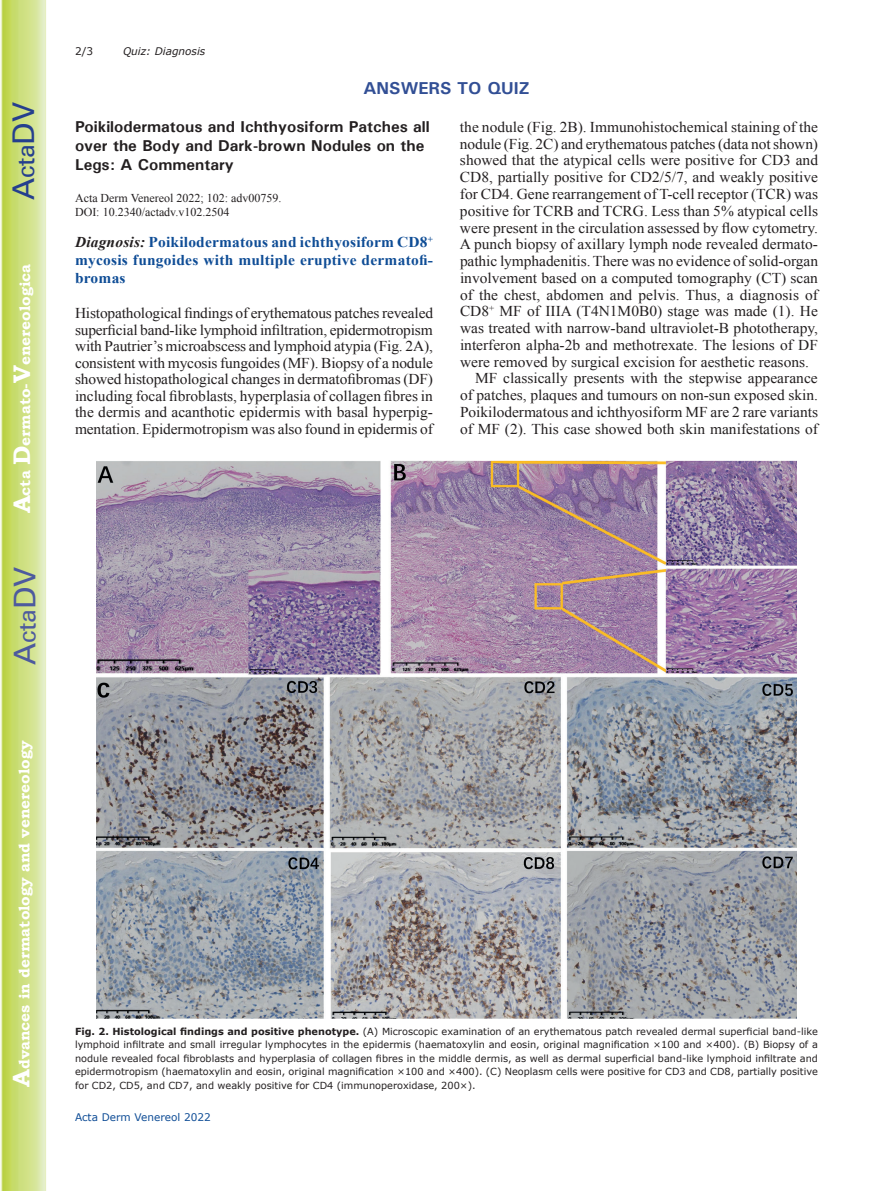
<style>
.page{position:relative;width:893px;height:1191px;background:#fff}
.page>*{position:absolute;margin:0;border:0;box-sizing:border-box;transform-origin:0 0}
.t1{font:30px "Univers";color:#4d5a9e}
.t2{font:30px "Univers";color:#253f8e}
.t3{font:700 17.25px "Univers";color:#324f95}
.t4{font:700 15.75px/18.9px "Univers";color:#231f20}
.t5{font:15px/16.5px "Times New Roman";color:#231f20;text-align:justify}
.t6{font:700 15px/18px "Times New Roman";letter-spacing:.015em;color:#0f4d96;text-align:justify}
.t7{font:700 15px "Bookman Old Style";color:#fff}
.t8{font:12px/14.4px "Times New Roman";color:#231f20}
.t9{font:10.5px "Verdana";color:#0f4d96}
.t10{font:italic 10.5px "Verdana";color:#231f20}
.t11{font:10.5px "Verdana";color:#231f20}
.t12{font:9.75px/13.5px "Verdana";color:#231f20;text-align:justify}
.s1{font-size:24px}
.s2{font-style:italic;color:#231f20}
.s3{font-weight:700}
</style>
<div class="page">
<svg style="left:1px;top:0;width:45px;height:1191px;background:#cfe084"></svg>
<img style="left:97px;top:460px;width:699px;height:559px">
<h1 class="t2" style="left:6px;top:200px;width:100px;rotate:-90deg">A<span class="s1">cta</span>DV</h1>
<p class="t7" style="left:16px;top:513px;width:251px;rotate:-90deg"><span class="s1">A</span>cta <span class="s1">D</span>ermato-<span class="s1">V</span>enereologica</p>
<h1 class="t1" style="left:7px;top:665px;width:100px;rotate:-90deg">A<span class="s1">cta</span>DV</h1>
<p class="t7" style="left:15px;top:1087px;width:347px;rotate:-90deg"><span class="s1">A</span>dvances in dermatology and venereology</p>
<p class="t11" style="left:75px;top:44px;width:20px">2/3</p>
<p class="t10" style="left:123px;top:44px;width:84px">Quiz: Diagnosis</p>
<p class="t3" style="left:363px;top:77px;width:168px">ANSWERS TO QUIZ</p>
<p class="t4" style="left:75px;top:117px;width:356px">Poikilodermatous and Ichthyosiform Patches all over the Body and Dark-brown Nodules on the<br>Legs: A Commentary</p>
<p class="t8" style="left:75px;top:190px;width:208px">Acta Derm Venereol 2022; 102: adv00759.<br>DOI: 10.2340/actadv.v102.2504</p>
<p class="t6" style="left:75px;top:232px;width:359px"><span class="s2">Diagnosis:</span> Poikilodermatous and ichthyosiform CD8<sup>+ </sup>mycosis fungoides with multiple eruptive dermatofi&shy;bromas</p>
<p class="t5" style="left:75px;top:305px;width:360px">Histopathological findings of erythematous patches revealed superficial band-like lymphoid infiltration, epidermotropism with Pautrier’s microabscess and lymphoid atypia (Fig. 2A), consistent with mycosis fungoides (MF). Biopsy of a nodule showed histopathological changes in dermatofibromas (DF) including focal fibroblasts, hyperplasia of collagen fibres in the dermis and acanthotic epidermis with basal hyperpig&shy;mentation. Epidermotropism was also found in epidermis of</p>
<p class="t5" style="left:460px;top:118px;width:359px">the nodule (Fig. 2B). Immunohistochemical staining of the</p>
<p class="t5" style="left:460px;top:135px;width:360px">nodule (Fig. 2C) and erythematous patches (data not shown)</p>
<p class="t5" style="left:460px;top:152px;width:360px">showed that the atypical cells were positive for CD3 and</p>
<p class="t5" style="left:460px;top:169px;width:359px">CD8, partially positive for CD2/5/7, and weakly positive</p>
<p class="t5" style="left:460px;top:185px;width:360px">for CD4. Gene rearrangement of T-cell receptor (TCR) was</p>
<p class="t5" style="left:460px;top:202px;width:360px">positive for TCRB and TCRG. Less than 5% atypical cells</p>
<p class="t5" style="left:460px;top:219px;width:359px">were present in the circulation assessed by flow cytometry.</p>
<p class="t5" style="left:460px;top:236px;width:359px">A punch biopsy of axillary lymph node revealed dermato-</p>
<p class="t5" style="left:460px;top:252px;width:360px">pathic lymphadenitis. There was no evidence of solid-organ</p>
<p class="t5" style="left:460px;top:269px;width:360px">involvement based on a computed tomography (CT) scan</p>
<p class="t5" style="left:460px;top:286px;width:360px">of the chest, abdomen and pelvis. Thus, a diagnosis of</p>
<p class="t5" style="left:460px;top:303px;width:359px">CD8<sup>+</sup> MF of IIIA (T4N1M0B0) stage was made (1). He</p>
<p class="t5" style="left:460px;top:319px;width:359px">was treated with narrow-band ultraviolet-B phototherapy,</p>
<p class="t5" style="left:460px;top:336px;width:359px">interferon alpha-2b and methotrexate. The lesions of DF</p>
<p class="t5" style="left:460px;top:353px;width:350px">were removed by surgical excision for aesthetic reasons.</p>
<p class="t5" style="left:475px;top:370px;width:344px">MF classically presents with the stepwise appearance</p>
<p class="t5" style="left:460px;top:386px;width:359px">of patches, plaques and tumours on non-sun exposed skin.</p>
<p class="t5" style="left:460px;top:403px;width:360px">Poikilodermatous and ichthyosiform MF are 2 rare variants</p>
<p class="t5" style="left:460px;top:420px;width:359px">of MF (2). This case showed both skin manifestations of</p>
<p class="t12" style="left:75px;top:1024px;width:744px"><span class="s3">Fig. 2. Histological findings and positive phenotype.</span> (A) Microscopic examination of an erythematous patch revealed dermal superficial band-like lymphoid infiltrate and small irregular lymphocytes in the epidermis (haematoxylin and eosin, original magnification ×100 and ×400). (B) Biopsy of a nodule revealed focal fibroblasts and hyperplasia of collagen fibres in the middle dermis, as well as dermal superficial band-like lymphoid infiltrate and epidermotropism (haematoxylin and eosin, original magnification ×100 and ×400). (C) Neoplasm cells were positive for CD3 and CD8, partially positive for CD2, CD5, and CD7, and weakly positive for CD4 (immunoperoxidase, 200×).</p>
<p class="t9" style="left:75px;top:1110px;width:137px">Acta Derm Venereol 2022</p>
</div>
